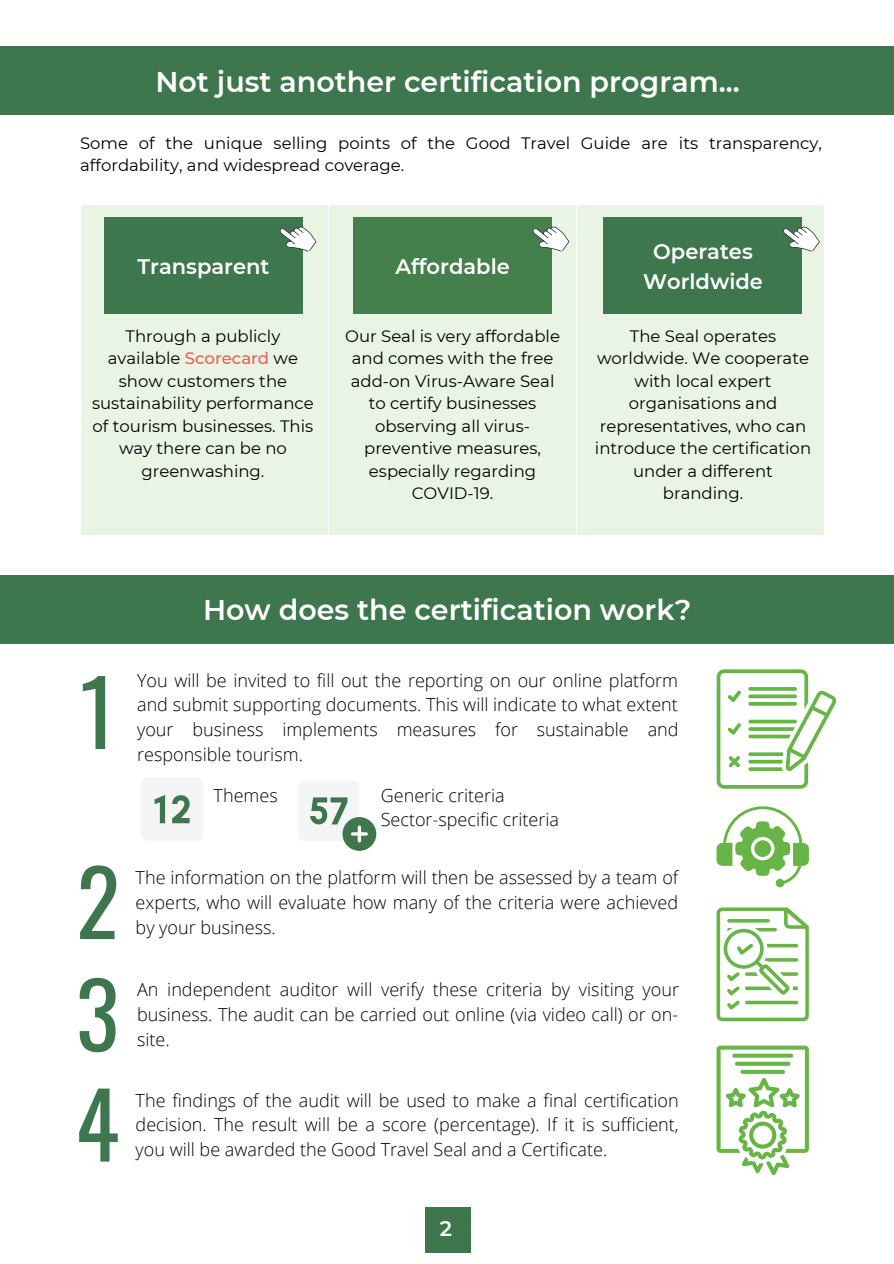
<style>
.page{position:relative;width:894px;height:1264px;background:#fff}
.page>*{position:absolute;margin:0;border:0;box-sizing:border-box;transform-origin:0 0}
.t1{font:90.15px/189.9px "Oswald";color:#3e774e}
.t2{font:600 28.5px "Montserrat";color:#fff}
.t3{font:600 21px/29.2px "Montserrat";color:#fff;text-align:center}
.t4{font:300 18px/24.8px "Open Sans";color:#000;text-align:justify}
.t5{font:16.5px/22.5px "Montserrat";color:#000;text-align:center}
.s1{font-weight:500;color:#eb5f59}
</style>
<div class="page">
<div style="left:81px;top:205px;width:246px;height:330px;background:#e9f4e4"></div>
<div style="left:104px;top:217px;width:198px;height:96px;background:#3e774e"></div>
<svg style="left:279px;top:217px;width:38px;height:42px"></svg>
<svg style="left:329px;top:205px;width:246px;height:330px;background:#c2d8c0"></svg>
<div style="left:424px;top:1206px;width:46px;height:46px;background:#3e774e"></div>
<div style="left:0;top:47px;width:893px;height:68px;background:#3e774e"></div>
<svg style="left:530px;top:217px;width:42px;height:42px"></svg>
<div style="left:577px;top:205px;width:246px;height:330px;background:#e9f4e4"></div>
<div style="left:603px;top:217px;width:198px;height:96px;background:#3e774e"></div>
<svg style="left:783px;top:217px;width:37px;height:42px"></svg>
<div style="left:298px;top:780px;width:61px;height:61px;background:#f4f5f6;border-radius:7px"></div>
<div style="left:140px;top:777px;width:64px;height:63px;background:#f4f5f6;border-radius:7px"></div>
<svg style="left:154px;top:795px;width:35px;height:28px"></svg>
<svg style="left:310px;top:797px;width:66px;height:53px"></svg>
<svg style="left:716px;top:669px;width:120px;height:119px"></svg>
<svg style="left:716px;top:806px;width:92px;height:81px"></svg>
<div style="left:754px;top:840px;width:16px;height:17px;background:#68b547;border-radius:50%"></div>
<svg style="left:716px;top:907px;width:92px;height:114px"></svg>
<svg style="left:716px;top:1045px;width:92px;height:130px"></svg>
<div style="left:0;top:575px;width:893px;height:68px;background:#3e774e"></div>
<h2 class="t2" style="left:155px;top:64px;width:585px">Not just another certification program...</h2>
<p class="t5" style="left:80px;top:131px;width:743px;text-align:left">Some of the unique selling points of the Good Travel Guide are its transparency, affordability, and widespread coverage.</p>
<p class="t3" style="left:137px;top:252px;width:133px">Transparent</p>
<p class="t5" style="left:92px;top:324px;width:223px">Through a publicly available <span class="s1">Scorecard</span> we show customers the sustainability performance of tourism businesses. This way there can be no greenwashing.</p>
<p class="t3" style="left:395px;top:252px;width:116px">Affordable</p>
<p class="t5" style="left:345px;top:324px;width:216px">Our Seal is very affordable and comes with the free add-on Virus-Aware Seal to certify businesses observing all virus&shy;preventive measures, especially regarding<br>COVID-19.</p>
<p class="t3" style="left:643px;top:237px;width:121px">Operates<br>Worldwide</p>
<p class="t5" style="left:594px;top:324px;width:218px">The Seal operates worldwide. We cooperate with local expert organisations and representatives, who can introduce the certification under a different branding.</p>
<h2 class="t2" style="left:203px;top:592px;width:489px">How does the certification work?</h2>
<h1 class="t1" style="left:76px;top:613px;width:45px">1<br>2</h1>
<h1 class="t1" style="left:76px;top:955px;width:45px;line-height:110.1px">3<br>4</h1>
<p class="t4" style="left:137px;top:667px;width:542px">You will be invited to fill out the reporting on our online platform and submit supporting documents. This will indicate to what extent your business implements measures for sustainable and responsible tourism.</p>
<p class="t4" style="left:213px;top:783px;width:66px">Themes</p>
<p class="t4" style="left:381px;top:783px;width:179px;line-height:24px">Generic criteria<br>Sector-specific criteria</p>
<p class="t4" style="left:136px;top:864px;width:544px">The information on the platform will then be assessed by a team of experts, who will evaluate how many of the criteria were achieved by your business.</p>
<p class="t4" style="left:137px;top:977px;width:543px">An independent auditor will verify these criteria by visiting your business. The audit can be carried out online (via video call) or on&shy;site.</p>
<p class="t4" style="left:136px;top:1087px;width:544px">The findings of the audit will be used to make a final certification decision. The result will be a score (percentage). If it is sufficient, you will be awarded the Good Travel Seal and a Certificate.</p>
<p class="t3" style="left:440px;top:1214px;width:14px">2</p>
</div>
